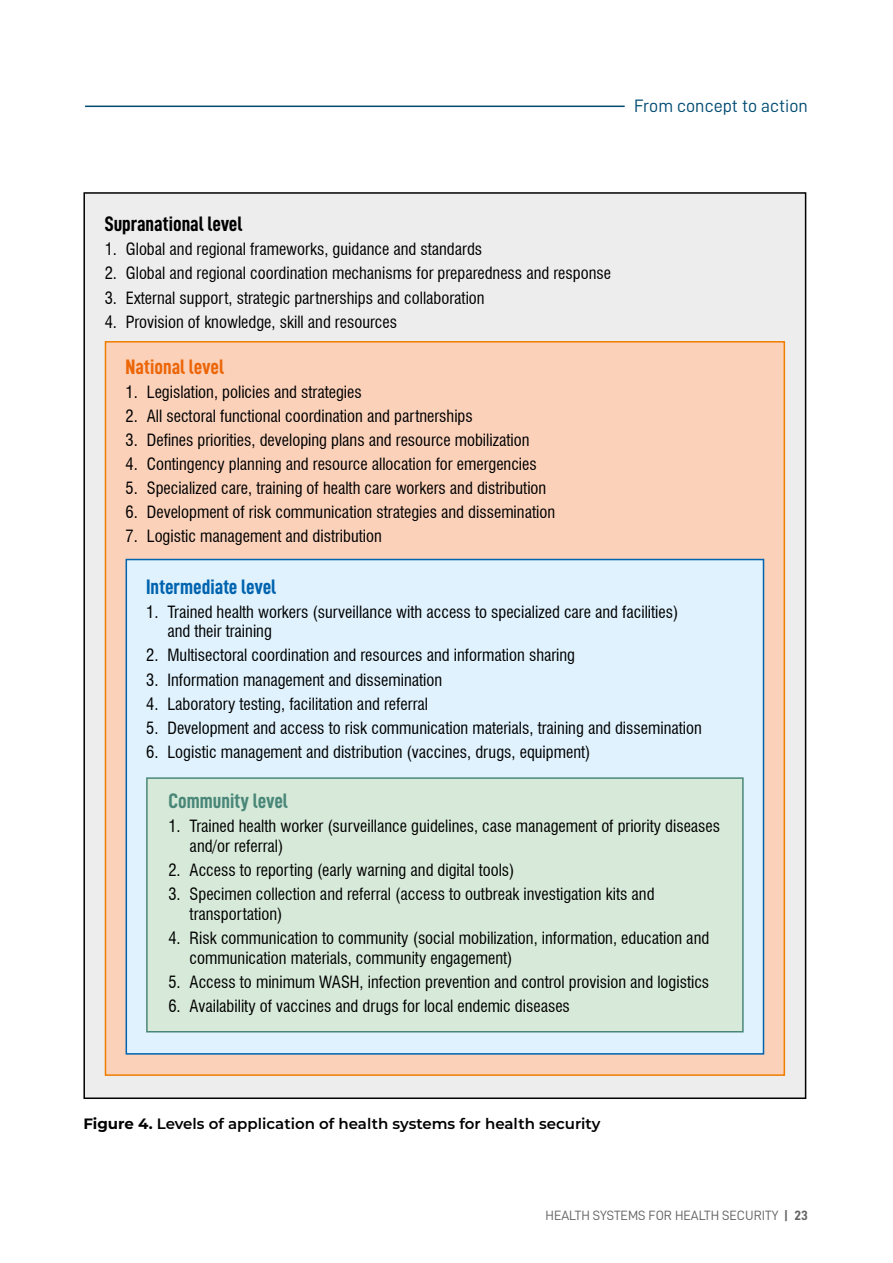
<style>
.page{position:relative;width:893px;height:1263px;background:#fff}
.page>*{position:absolute;margin:0;border:0;box-sizing:border-box;transform-origin:0 0}
.t1{font:21px "D DIN Condensed Bold";color:#000}
.t2{font:21px "D DIN Condensed Bold";color:#0063af}
.t3{font:21px "D DIN Condensed Bold";color:#4a8779}
.t4{font:21px "D DIN Condensed Bold";color:#ec6608}
.t5{font:18px "D DIN";color:#004b72}
.t6{font:condensed 16.5px/19.8px "Swiss 721 BT";color:#000}
.t7{font:600 15px "Montserrat";color:#000}
.t8{font:13.5px "D DIN";color:#646363}
.s1{font-weight:700}
.s2{font-family:"D DIN Bold"}
</style>
<div class="page">
<div style="left:84px;top:193px;width:722px;height:905px;background:#ededed"></div>
<div style="left:105px;top:341px;width:680px;height:735px;background:#fbd1ba;border:2px solid #ef7d00"></div>
<div style="left:126px;top:559px;width:638px;height:495px;background:#dff2fd;border:2px solid #0063af"></div>
<div style="left:146px;top:777px;width:598px;height:255px;background:#d7ead9;border:2px solid #4a8779"></div>
<hr style="left:85px;top:106px;width:540px;height:1px;background:#004b72">
<p class="t5" style="left:634px;top:96px;width:175px">From concept to action</p>
<p class="t1" style="left:105px;top:213px;width:139px">Supranational level</p>
<p class="t6" style="left:105px;top:239px;width:379px">1. Global and regional frameworks, guidance and standards</p>
<p class="t6" style="left:105px;top:264px;width:508px">2. Global and regional coordination mechanisms for preparedness and response</p>
<p class="t6" style="left:105px;top:288px;width:381px">3. External support, strategic partnerships and collaboration</p>
<p class="t6" style="left:105px;top:312px;width:294px">4. Provision of knowledge, skill and resources</p>
<p class="t4" style="left:126px;top:355px;width:100px">National level</p>
<p class="t6" style="left:126px;top:382px;width:238px">1. Legislation, policies and strategies</p>
<p class="t6" style="left:126px;top:406px;width:349px">2. All sectoral functional coordination and partnerships</p>
<p class="t6" style="left:126px;top:430px;width:405px">3. Defines priorities, developing plans and resource mobilization</p>
<p class="t6" style="left:126px;top:454px;width:413px">4. Contingency planning and resource allocation for emergencies</p>
<p class="t6" style="left:126px;top:478px;width:422px">5. Specialized care, training of health care workers and distribution</p>
<p class="t6" style="left:126px;top:502px;width:431px">6. Development of risk communication strategies and dissemination</p>
<p class="t6" style="left:126px;top:526px;width:258px">7. Logistic management and distribution</p>
<p class="t2" style="left:146px;top:575px;width:132px">Intermediate level</p>
<p class="t6" style="left:167px;top:602px;width:512px;text-indent:-21px">1. Trained health workers (surveillance with access to specialized care and facilities) and their training</p>
<p class="t6" style="left:146px;top:645px;width:430px">2. Multisectoral coordination and resources and information sharing</p>
<p class="t6" style="left:146px;top:670px;width:298px">3. Information management and dissemination</p>
<p class="t6" style="left:146px;top:694px;width:283px">4. Laboratory testing, facilitation and referral</p>
<p class="t6" style="left:146px;top:718px;width:557px">5. Development and access to risk communication materials, training and dissemination</p>
<p class="t6" style="left:146px;top:742px;width:446px">6. Logistic management and distribution (vaccines, drugs, equipment)</p>
<p class="t3" style="left:168px;top:790px;width:121px">Community level</p>
<p class="t6" style="left:190px;top:816px;width:532px;text-indent:-21px">1. Trained health worker (surveillance guidelines, case management of priority diseases and/or referral)</p>
<p class="t6" style="left:168px;top:860px;width:348px">2. Access to reporting (early warning and digital tools)</p>
<p class="t6" style="left:190px;top:884px;width:466px;text-indent:-21px">3. Specimen collection and referral (access to outbreak investigation kits and transportation)</p>
<p class="t6" style="left:190px;top:928px;width:521px;text-indent:-21px">4. Risk communication to community (social mobilization, information, education and communication materials, community engagement)</p>
<p class="t6" style="left:168px;top:972px;width:542px">5. Access to minimum WASH, infection prevention and control provision and logistics</p>
<p class="t6" style="left:168px;top:996px;width:403px">6. Availability of vaccines and drugs for local endemic diseases</p>
<p class="t7" style="left:83px;top:1113px;width:519px"><span class="s1">Figure 4.</span> Levels of application of health systems for health security</p>
<p class="t8" style="left:546px;top:1208px;width:264px">HEALTH SYSTEMS FOR HEALTH SECURITY <span class="s2">| 23</span></p>
</div>
